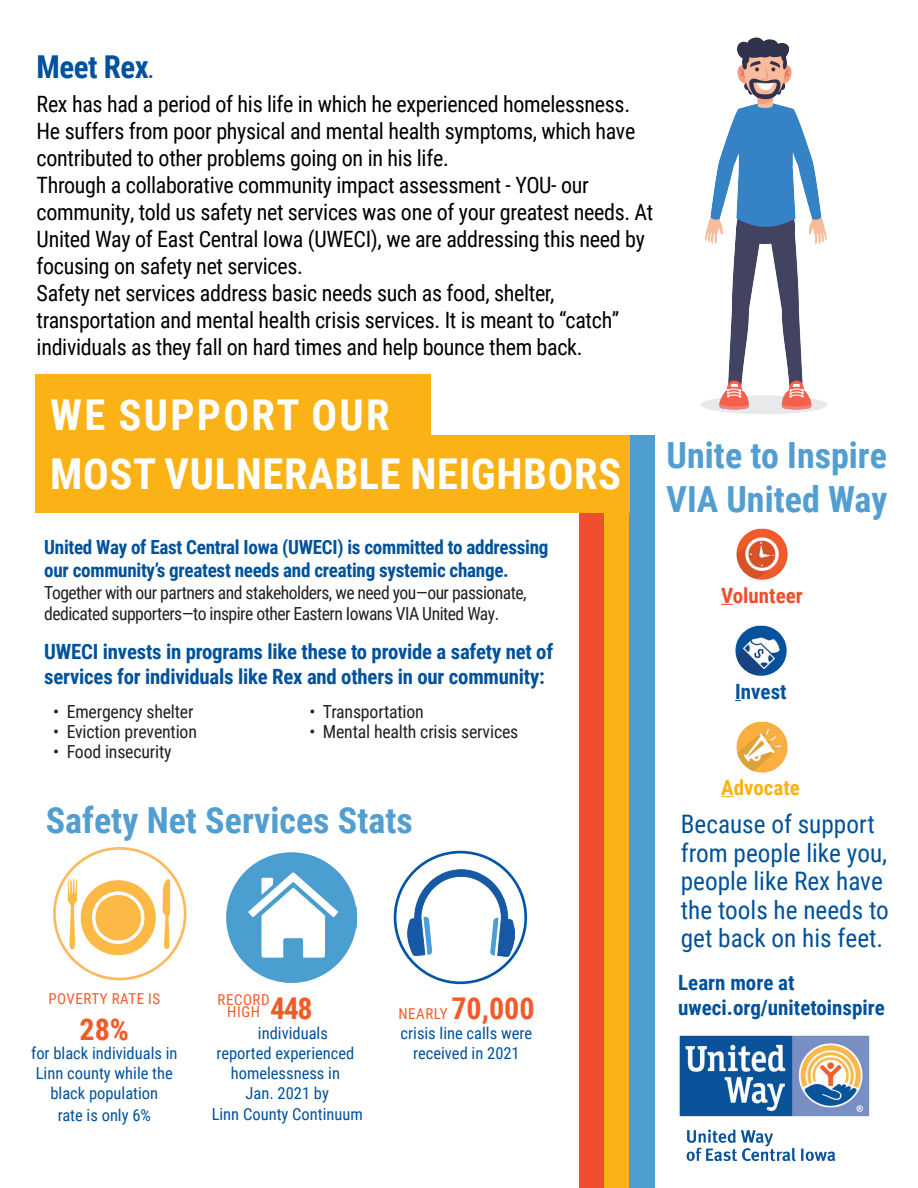
<style>
.page{position:relative;width:918px;height:1188px;background:#fff}
.page>*{position:absolute;margin:0;border:0;box-sizing:border-box;transform-origin:0 0}
.t1{font:700 42.6px/58.9px "Roboto Condensed";letter-spacing:.015em;color:#fff}
.t2{font:700 36px/43.2px "Roboto Condensed";color:#529ed0}
.t3{font:700 31.5px "Roboto Condensed";letter-spacing:-.015em;color:#01529b}
.t4{font:700 30px "Roboto Condensed";color:#f15b2a}
.t5{font:25.5px/28.5px "Roboto Condensed";color:#01529b}
.t6{font:22.5px/27px "Roboto Condensed";letter-spacing:-.015em;color:#000}
.t7{font:700 21px/25.2px "Roboto Condensed";letter-spacing:-.01em;color:#01529b}
.t8{font:700 21px "Roboto Condensed";color:#ef4e2f}
.t9{font:700 21px "Roboto Condensed";color:#fbb217}
.t10{font:700 21px "Roboto Condensed";color:#07529c}
.t11{font:700 19.5px/23.4px "Roboto Condensed";letter-spacing:-.015em;color:#01529b}
.t12{font:18px/21.6px "Roboto Condensed";letter-spacing:-.03em;color:#231f20}
.t13{font:18px "Roboto Condensed";letter-spacing:-.01em;color:#231f20}
.t14{font:16.5px/19.8px "Roboto Condensed";color:#01529b;text-align:center}
.t15{font:15px/12px "Roboto Condensed";letter-spacing:.035em;color:#f15b2a;text-align:center}
.s1{font-size:19.5px}
.s2{font-weight:700;font-size:30px}
</style>
<div class="page">
<div style="left:579px;top:436px;width:25px;height:752px;background:#ef4e2f"></div>
<div style="left:604px;top:436px;width:26px;height:752px;background:#fbb217"></div>
<div style="left:630px;top:436px;width:25px;height:752px;background:#4e9dd0"></div>
<div style="left:35px;top:375px;width:396px;height:69px;background:#fbb217"></div>
<div style="left:35px;top:435px;width:595px;height:78px;background:#fbb217"></div>
<img style="left:701px;top:37px;width:127px;height:377px">
<img style="left:53px;top:858px;width:134px;height:123px">
<div style="left:53px;top:847px;width:133px;height:133px;border:3px solid #fcba5e;border-radius:50%"></div>
<img style="left:226px;top:853px;width:130px;height:129px">
<img style="left:408px;top:870px;width:107px;height:86px">
<div style="left:394px;top:851px;width:133px;height:133px;border:3px solid #0155a7;border-radius:50%"></div>
<img style="left:679px;top:1035px;width:191px;height:127px">
<svg style="left:721px;top:604px;width:12px;height:1px"></svg>
<svg style="left:721px;top:796px;width:13px;height:1px"></svg>
<img style="left:735px;top:625px;width:52px;height:51px">
<img style="left:736px;top:721px;width:52px;height:52px">
<img style="left:736px;top:528px;width:52px;height:52px">
<h3 class="t3" style="left:37px;top:45px;width:119px">Meet Rex<span class="s1">.</span></h3>
<p class="t6" style="left:37px;top:89px;width:618px">Rex has had a period of his life in which he experienced homelessness.<br>He suffers from poor physical and mental health symptoms, which have contributed to other problems going on in his life.<br>Through a collaborative community impact assessment - YOU- our community, told us safety net services was one of your greatest needs. At United Way of East Central Iowa (UWECI), we are addressing this need by focusing on safety net services.<br>Safety net services address basic needs such as food, shelter, transportation and mental health crisis services. It is meant to “catch” individuals as they fall on hard times and help bounce them back.</p>
<h1 class="t1" style="left:50px;top:384px;width:573px">WE SUPPORT OUR<br>MOST VULNERABLE NEIGHBORS</h1>
<p class="t11" style="left:44px;top:534px;width:506px">United Way of East Central Iowa (UWECI) is committed to addressing our community’s greatest needs and creating systemic change.</p>
<p class="t12" style="left:44px;top:581px;width:484px">Together with our partners and stakeholders, we need you—our passionate, dedicated supporters—to inspire other Eastern Iowans VIA United Way.</p>
<p class="t7" style="left:44px;top:638px;width:510px">UWECI invests in programs like these to provide a safety net of services for individuals like Rex and others in our community:</p>
<p class="t13" style="left:53px;top:699px;width:142px">• Emergency shelter</p>
<p class="t13" style="left:53px;top:719px;width:145px">• Eviction prevention</p>
<p class="t13" style="left:53px;top:739px;width:120px">• Food insecurity</p>
<p class="t13" style="left:309px;top:699px;width:116px">• Transportation</p>
<p class="t13" style="left:309px;top:719px;width:210px">• Mental health crisis services</p>
<h2 class="t2" style="left:46px;top:797px;width:368px">Safety Net Services Stats</h2>
<p class="t15" style="left:48px;top:992px;width:113px">POVERTY RATE IS</p>
<h3 class="t4" style="left:80px;top:1008px;width:51px">28%</h3>
<p class="t14" style="left:31px;top:1043px;width:148px">for black individuals in<br>Linn county while the black population</p>
<p class="t14" style="left:58px;top:1104px;width:95px">rate is only 6%</p>
<p class="t15" style="left:218px;top:993px;width:54px">RECORD<br>HIGH</p>
<h3 class="t4" style="left:270px;top:988px;width:44px">448</h3>
<p class="t14" style="left:258px;top:1023px;width:71px">individuals</p>
<p class="t14" style="left:216px;top:1043px;width:139px">reported experienced</p>
<p class="t14" style="left:231px;top:1062px;width:111px">homelessness in</p>
<p class="t14" style="left:246px;top:1082px;width:85px">Jan. 2021 by</p>
<p class="t14" style="left:212px;top:1104px;width:153px">Linn County Continuum</p>
<p class="t15" style="left:398px;top:1007px;width:138px">NEARLY <span class="s2">70,000</span></p>
<p class="t14" style="left:401px;top:1023px;width:133px">crisis line calls were received in 2021</p>
<h2 class="t2" style="left:666px;top:433px;width:223px">Unite to Inspire<br>VIA United Way</h2>
<p class="t8" style="left:721px;top:581px;width:83px">Volunteer</p>
<p class="t10" style="left:735px;top:677px;width:53px">Invest</p>
<p class="t9" style="left:721px;top:773px;width:80px">Advocate</p>
<p class="t5" style="left:681px;top:809px;width:210px">Because of support from people like you, people like Rex have the tools he needs to get back on his feet.</p>
<p class="t7" style="left:678px;top:969px;width:208px">Learn more at uweci.org/unitetoinspire</p>
</div>
